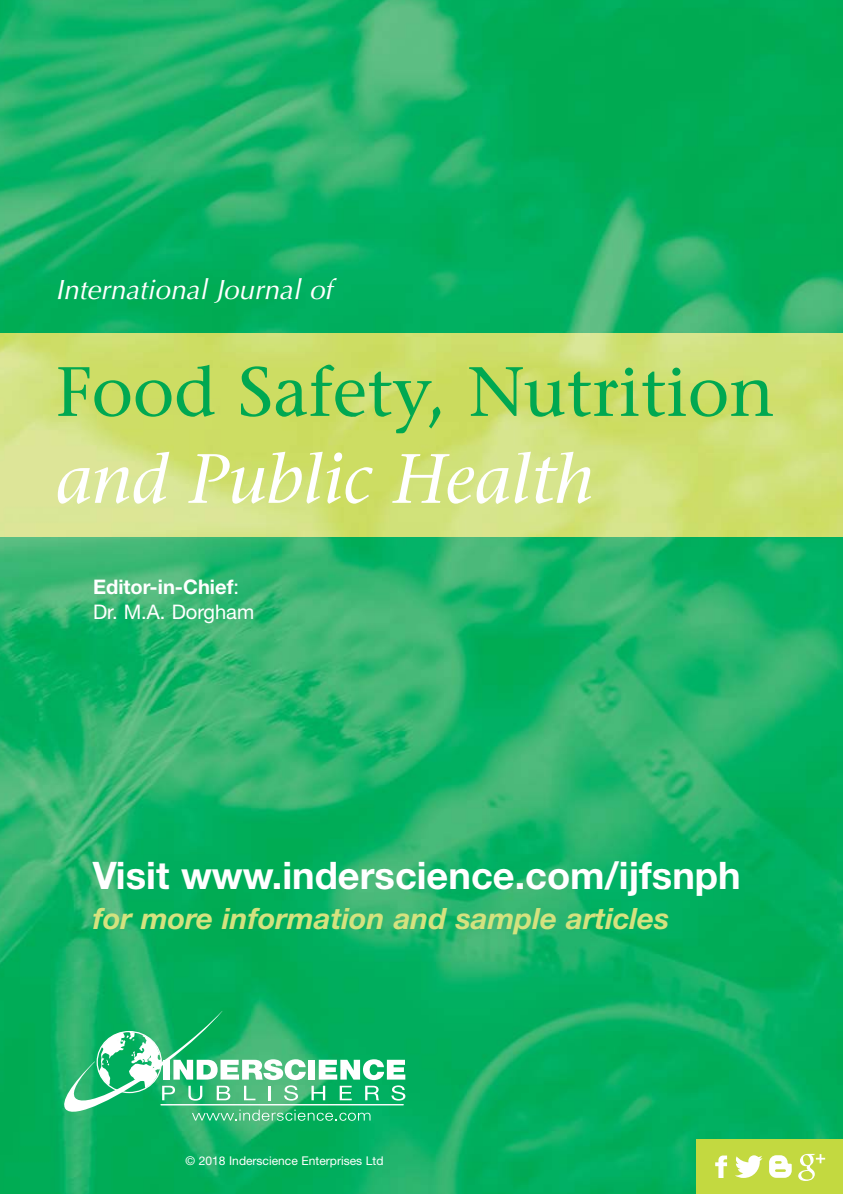
<style>
.page{position:relative;width:843px;height:1194px;background:#fff}
.page>*{position:absolute;margin:0;border:0;box-sizing:border-box;transform-origin:0 0}
.t1{font:69.6px "Stone Serif";color:#00a851}
.t2{font:italic 69.6px "Stone Serif";color:#fff}
.t3{font:700 38px "Helvetica Neue";color:#fff}
.t4{font:italic 700 29.4px "Helvetica Neue";color:#d4e27f}
.t5{font:italic 27.8px "Optima LH East A";color:#fff}
.t6{font:700 20px/24.4px "Helvetica Neue";color:#fff}
.t7{font:12px "Helvetica Neue";color:#fff}
.s1{font-weight:400}
</style>
<div class="page">
<img style="left:0;top:0;width:842px;height:1194px">
<img style="left:0;top:334px;width:842px;height:202px">
<svg style="left:64px;top:1011px;width:341px;height:110px"></svg>
<div style="left:696px;top:1139px;width:146px;height:55px;background:#c3d940"></div>
<svg style="left:715px;top:1155px;width:11px;height:23px"></svg>
<svg style="left:735px;top:1155px;width:27px;height:23px"></svg>
<svg style="left:769px;top:1155px;width:22px;height:23px"></svg>
<svg style="left:798px;top:1154px;width:26px;height:27px"></svg>
<p class="t5" style="left:55px;top:277px;width:278px">International Journal of</p>
<h1 class="t1" style="left:55px;top:362px;width:720px">Food Safety, Nutrition</h1>
<h1 class="t2" style="left:55px;top:449px;width:539px">and Public Health</h1>
<p class="t6" style="left:93px;top:577px;width:163px">Editor-in-Chief<span class="s1">:<br>Dr. M.A. Dorgham</span></p>
<p class="t3" style="left:93px;top:862px;width:649px">Visit www.inderscience.com/ijfsnph</p>
<p class="t4" style="left:93px;top:908px;width:577px">for more information and sample articles</p>
<p class="t7" style="left:185px;top:1156px;width:199px">© 2018 Inderscience Enterprises Ltd</p>
</div>
